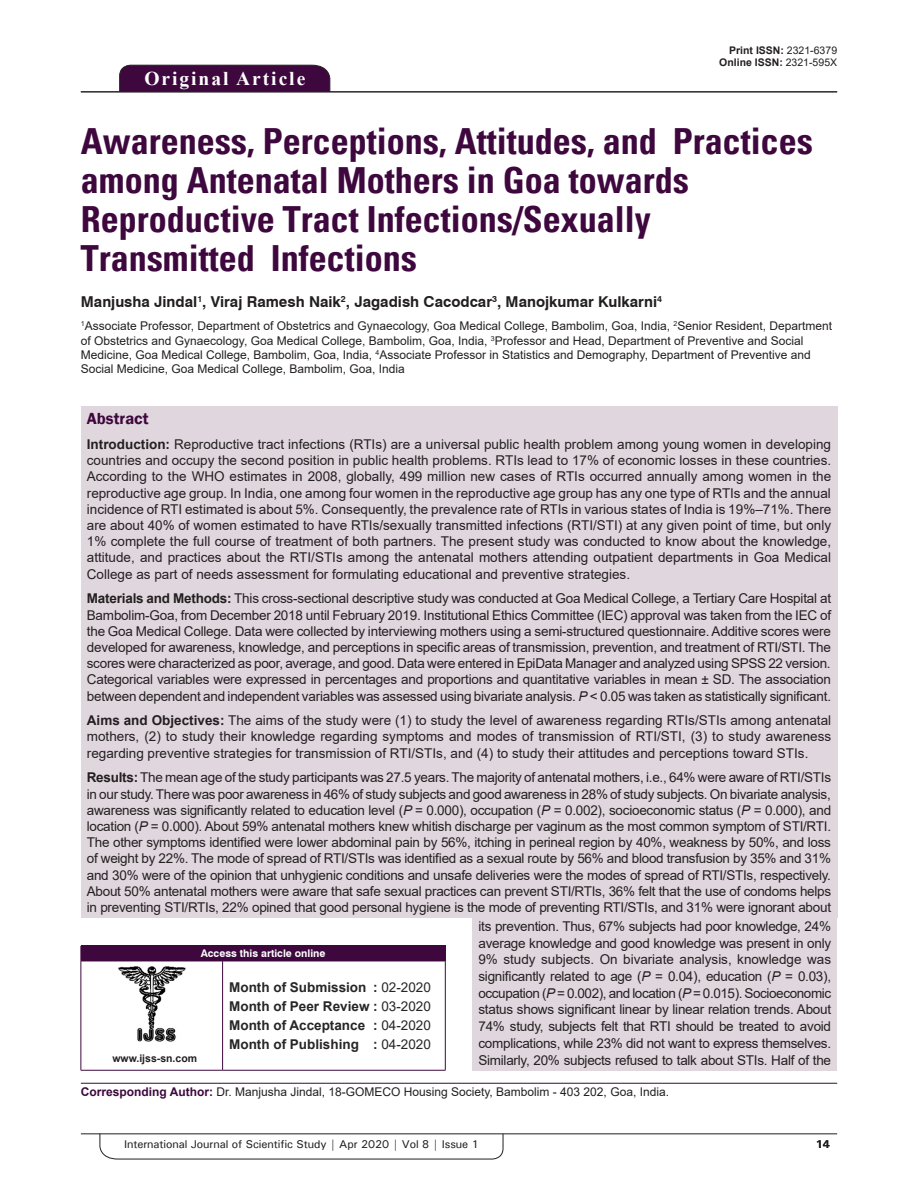
<style>
.page{position:relative;width:918px;height:1188px;background:#fff}
.page>*{position:absolute;margin:0;border:0;box-sizing:border-box;transform-origin:0 0}
.AT{font:700 condensed 36px/39px "Univers";color:#3e083e}
.AH{font:700 19.5px "Times New Roman";letter-spacing:.1em;color:#fff}
.ABSH{font:600 16.5px "Franklin Gothic";color:#3e083e}
.AU{font:700 15px "Swiss 721 BT";color:#231f20}
.ABS{font:13.5px/16.2px "Arial";letter-spacing:-.015em;color:#231f20;text-align:justify}
.HIS{font:700 13.5px/18.8px "Arial";color:#282526;text-align:justify}
.AFF{font:12px/14.4px "Arial";color:#231f20}
.ADD{font:12px "Arial";color:#231f20}
.RF{font:500 11.25px "Univers";letter-spacing:-.01em;color:#231f20}
.t1{font:700 11.25px "Univers";color:#231f20}
.DOI{font:700 10.5px "Arial";color:#231f20}
.AAO{font:700 10.5px "Swiss 721 BT";color:#fff}
.Web{font:700 10.5px "Arial";color:#231f20}
.s1{font-weight:400}
.s2{font-weight:700}
.s3{font-style:italic}
.s4{font-weight:700;color:#3e083e}
</style>
<div class="page">
<hr style="left:81px;top:1134px;width:756px;height:1px;background:#231f20">
<svg style="left:100px;top:1133px;width:403px;height:26px"></svg>
<div style="left:119px;top:65px;width:211px;height:26px;background:#3e083e"></div>
<hr style="left:81px;top:91px;width:756px;height:1px;background:#231f20">
<div style="left:81px;top:407px;width:756px;height:511px;background:#e0d7de"></div>
<div style="left:472px;top:915px;width:365px;height:156px;background:#e0d7de"></div>
<hr style="left:81px;top:1083px;width:756px;height:1px;background:#3e083e">
<div style="left:81px;top:946px;width:364px;height:15px;background:#3e083e"></div>
<svg style="left:445px;top:946px;width:1px;height:15px"></svg>
<hr style="left:81px;top:961px;width:142px;height:1px;background:#3e083e">
<hr style="left:81px;top:961px;width:1px;height:109px;background:#3e083e">
<hr style="left:223px;top:961px;width:223px;height:1px;background:#3e083e">
<hr style="left:222px;top:961px;width:1px;height:109px;background:#3e083e">
<hr style="left:445px;top:961px;width:1px;height:109px;background:#3e083e">
<hr style="left:223px;top:1070px;width:223px;height:1px;background:#3e083e">
<hr style="left:81px;top:1070px;width:142px;height:1px;background:#3e083e">
<img style="left:118px;top:966px;width:68px;height:76px">
<p class="AH" style="left:144px;top:64px;width:162px">Original Article</p>
<p class="DOI" style="left:729px;top:42px;width:109px">Print ISSN: <span class="s1">2321-6379</span></p>
<p class="DOI" style="left:719px;top:55px;width:119px">Online ISSN: <span class="s1">2321-595X</span></p>
<p class="AT" style="left:81px;top:122px;width:733px">Awareness, Perceptions, Attitudes, and Practices among Antenatal Mothers in Goa towards Reproductive Tract Infections/Sexually Transmitted Infections</p>
<p class="AU" style="left:81px;top:293px;width:583px">Manjusha Jindal<sup>1</sup>, Viraj Ramesh Naik<sup>2</sup>, Jagadish Cacodcar<sup>3</sup>, Manojkumar Kulkarni<sup>4</sup></p>
<p class="AFF" style="left:81px;top:319px;width:753px"><sup>1</sup>Associate Professor, Department of Obstetrics and Gynaecology, Goa Medical College, Bambolim, Goa, India, <sup>2</sup>Senior Resident, Department of Obstetrics and Gynaecology, Goa Medical College, Bambolim, Goa, India, <sup>3</sup>Professor and Head, Department of Preventive and Social Medicine, Goa Medical College, Bambolim, Goa, India, <sup>4</sup>Associate Professor in Statistics and Demography, Department of Preventive and Social Medicine, Goa Medical College, Bambolim, Goa, India</p>
<p class="ABSH" style="left:87px;top:409px;width:63px">Abstract</p>
<p class="ABS" style="left:87px;top:436px;width:746px"><span class="s2">Introduction:</span> Reproductive tract infections (RTIs) are a universal public health problem among young women in developing countries and occupy the second position in public health problems. RTIs lead to 17% of economic losses in these countries.<br>According to the WHO estimates in 2008, globally, 499 million new cases of RTIs occurred annually among women in the reproductive age group. In India, one among four women in the reproductive age group has any one type of RTIs and the annual incidence of RTI estimated is about 5%. Consequently, the prevalence rate of RTIs in various states of India is 19%–71%. There are about 40% of women estimated to have RTIs/sexually transmitted infections (RTI/STI) at any given point of time, but only 1% complete the full course of treatment of both partners. The present study was conducted to know about the knowledge, attitude, and practices about the RTI/STIs among the antenatal mothers attending outpatient departments in Goa Medical College as part of needs assessment for formulating educational and preventive strategies.</p>
<p class="ABS" style="left:87px;top:590px;width:746px"><span class="s2">Materials and Methods:</span> This cross-sectional descriptive study was conducted at Goa Medical College, a Tertiary Care Hospital at Bambolim-Goa, from December 2018 until February 2019. Institutional Ethics Committee (IEC) approval was taken from the IEC of the Goa Medical College. Data were collected by interviewing mothers using a semi-structured questionnaire. Additive scores were developed for awareness, knowledge, and perceptions in specific areas of transmission, prevention, and treatment of RTI/STI. The scores were characterized as poor, average, and good. Data were entered in EpiData Manager and analyzed using SPSS 22 version.<br>Categorical variables were expressed in percentages and proportions and quantitative variables in mean ± SD. The association between dependent and independent variables was assessed using bivariate analysis. <span class="s3">P</span> &lt; 0.05 was taken as statistically significant.</p>
<p class="ABS" style="left:87px;top:712px;width:746px"><span class="s2">Aims and Objectives:</span> The aims of the study were (1) to study the level of awareness regarding RTIs/STIs among antenatal mothers, (2) to study their knowledge regarding symptoms and modes of transmission of RTI/STI, (3) to study awareness regarding preventive strategies for transmission of RTI/STIs, and (4) to study their attitudes and perceptions toward STIs.</p>
<p class="ABS" style="left:87px;top:769px;width:746px"><span class="s2">Results:</span> The mean age of the study participants was 27.5 years. The majority of antenatal mothers, i.e., 64% were aware of RTI/STIs in our study. There was poor awareness in 46% of study subjects and good awareness in 28% of study subjects. On bivariate analysis, awareness was significantly related to education level (<span class="s3">P</span> = 0.000), occupation (<span class="s3">P</span> = 0.002), socioeconomic status (<span class="s3">P</span> = 0.000), and location (<span class="s3">P</span> = 0.000). About 59% antenatal mothers knew whitish discharge per vaginum as the most common symptom of STI/RTI.<br>The other symptoms identified were lower abdominal pain by 56%, itching in perineal region by 40%, weakness by 50%, and loss of weight by 22%. The mode of spread of RTI/STIs was identified as a sexual route by 56% and blood transfusion by 35% and 31% and 30% were of the opinion that unhygienic conditions and unsafe deliveries were the modes of spread of RTI/STIs, respectively.<br>About 50% antenatal mothers were aware that safe sexual practices can prevent STI/RTIs, 36% felt that the use of condoms helps in preventing STI/RTIs, 22% opined that good personal hygiene is the mode of preventing RTI/STIs, and 31% were ignorant about</p>
<p class="ABS" style="left:478px;top:918px;width:354px;line-height:16.8px">its prevention. Thus, 67% subjects had poor knowledge, 24% average knowledge and good knowledge was present in only 9% study subjects. On bivariate analysis, knowledge was significantly related to age (<span class="s3">P</span> = 0.04), education (<span class="s3">P</span> = 0.03), occupation (<span class="s3">P</span> = 0.002), and location (<span class="s3">P</span> = 0.015). Socioeconomic status shows significant linear by linear relation trends. About 74% study, subjects felt that RTI should be treated to avoid complications, while 23% did not want to express themselves.<br>Similarly, 20% subjects refused to talk about STIs. Half of the</p>
<p class="AAO" style="left:201px;top:947px;width:126px">Access this article online</p>
<p class="HIS" style="left:229px;top:978px;width:203px">Month of Submission : <span class="s1">02-2020<br></span>Month of Peer Review : <span class="s1">03-2020<br></span>Month of Acceptance : <span class="s1">04-2020<br></span>Month of Publishing : <span class="s1">04-2020</span></p>
<p class="Web" style="left:112px;top:1051px;width:86px">www.ijss-sn.com</p>
<p class="ADD" style="left:81px;top:1084px;width:590px"><span class="s4">Corresponding Author:</span> Dr. Manjusha Jindal, 18-GOMECO Housing Society, Bambolim - 403 202, Goa, India.</p>
<p class="RF" style="left:124px;top:1137px;width:356px">International Journal of Scientific Study | Apr 2020 | Vol 8 | Issue 1</p>
<p class="t1" style="left:816px;top:1137px;width:16px">14</p>
</div>
